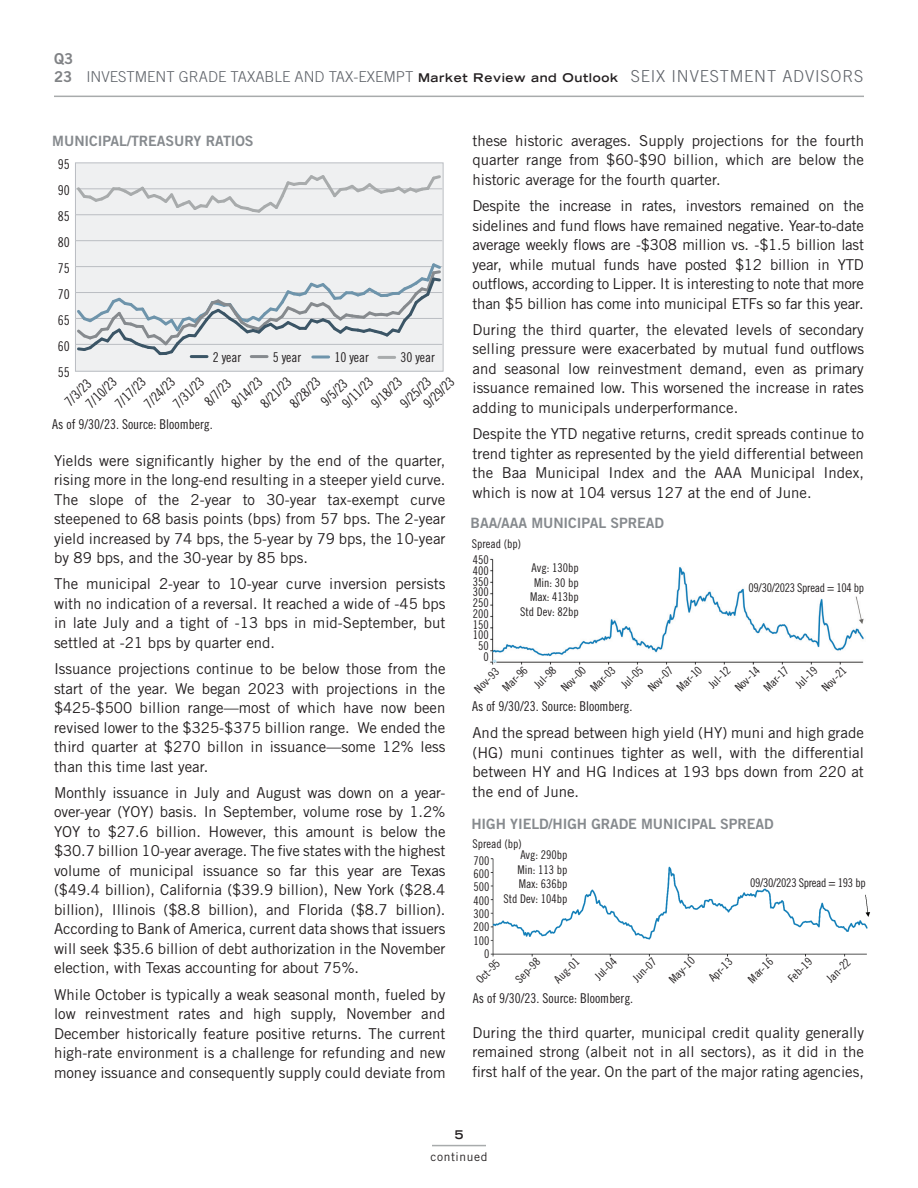
<style>
.page{position:relative;width:918px;height:1188px;background:#fff}
.page>*{position:absolute;margin:0;border:0;box-sizing:border-box;transform-origin:0 0}
.Body_Copy{font:15px/19.5px "Trade Gothic LT Std";color:#231f20;text-align:justify}
.t1{font:300 15px "Trade Gothic LT Std";color:#5f6369}
.t2{font:15px/18px "Trade Gothic Bold Two";color:#808285}
.t3{font:14.25px "Trade Gothic LT Std Bd 2";letter-spacing:-.005em;color:#868a8e}
.t4{font:13.5px/16.5px "Trade Gothic LT Pro Cn 18";color:#231f20}
.t5{font:13.5px "Trade Gothic Cond Eighteen";color:#231f20}
.t6{font:12px/10.8px "Trade Gothic LT Pro Cn 18";color:#231f20;text-align:right}
.t7{font:12px "Trade Gothic LT Pro Cn 18";letter-spacing:-.025em;color:#231f20}
.t8{font:12px "Trade Gothic";letter-spacing:.05em;color:#231f20}
.t9{font:700 expanded 12px "Trade Gothic LH";color:#231f20}
.t10{font:11.1px/18.9px "Trade Gothic LT Pro Cn 18";color:#231f20;scale:1.07 1}
.s1{font-family:"Trade Gothic LH";font-weight:700;font-stretch:expanded;font-size:12px;color:#231f20}
.s2{font-size:16.5px}
</style>
<div class="page">
<hr style="left:432px;top:1145px;width:54px;height:1px;background:#a8abac">
<hr style="left:54px;top:96px;width:810px;height:1px;background:#a8abac">
<div style="left:75px;top:163px;width:368px;height:208px;background:#eff0f1"></div>
<div style="left:75px;top:163px;width:368px;height:209px;border:1px solid #babdc2"></div>
<hr style="left:76px;top:240px;width:366px;height:1px;background:#babdc2">
<svg style="left:75px;top:172px;width:368px;height:43px"></svg>
<svg style="left:75px;top:261px;width:368px;height:97px"></svg>
<hr style="left:379px;top:356px;width:16px;height:3px;background:#a8abac">
<hr style="left:313px;top:355px;width:16px;height:3px;background:#6e94ab">
<hr style="left:251px;top:355px;width:16px;height:3px;background:#868a8e">
<hr style="left:191px;top:355px;width:16px;height:3px;background:#3b5566">
<img style="left:490px;top:558px;width:374px;height:107px">
<div style="left:771px;top:583px;width:88px;height:12px;background:#fff"></div>
<div style="left:517px;top:558px;width:66px;height:64px;background:#fff"></div>
<img style="left:490px;top:858px;width:380px;height:99px">
<div style="left:775px;top:877px;width:88px;height:12px;background:#fff"></div>
<div style="left:511px;top:848px;width:60px;height:40px;background:#fff"></div>
<p class="t2" style="left:54px;top:49px;width:21px">Q3<br>23</p>
<p class="t1" style="left:86px;top:68px;width:779px">INVESTMENT GRADE TAXABLE AND TAX-EXEMPT <span class="s1">Market Review and Outlook</span> <span class="s2">SEIX INVESTMENT ADVISORS</span></p>
<p class="t3" style="left:52px;top:132px;width:203px">MUNICIPAL/TREASURY RATIOS</p>
<p class="t4" style="left:58px;top:156px;width:13px">95</p>
<p class="t4" style="left:58px;top:182px;width:13px">90</p>
<p class="t4" style="left:58px;top:208px;width:13px">85</p>
<p class="t4" style="left:58px;top:234px;width:13px">80</p>
<p class="t4" style="left:58px;top:260px;width:13px">75</p>
<p class="t4" style="left:58px;top:286px;width:13px">70</p>
<p class="t4" style="left:58px;top:312px;width:13px">65</p>
<p class="t4" style="left:58px;top:338px;width:13px">60</p>
<p class="t4" style="left:213px;top:348px;width:30px">2 year</p>
<p class="t4" style="left:273px;top:348px;width:30px">5 year</p>
<p class="t4" style="left:334px;top:349px;width:36px">10 year</p>
<p class="t4" style="left:400px;top:349px;width:36px">30 year</p>
<p class="t4" style="left:58px;top:364px;width:13px">55</p>
<p class="t4" style="left:71px;top:388px;width:39px;text-indent:-13px;rotate:-45deg">7/3/23<br>7/10/23</p>
<p class="t4" style="left:111px;top:400px;width:39px;rotate:-45deg">7/17/23</p>
<p class="t4" style="left:140px;top:400px;width:39px;rotate:-45deg">7/24/23</p>
<p class="t4" style="left:170px;top:400px;width:39px;rotate:-45deg">7/31/23</p>
<p class="t4" style="left:201px;top:397px;width:33px;rotate:-45deg">8/7/23</p>
<p class="t4" style="left:228px;top:400px;width:39px;rotate:-45deg">8/14/23</p>
<p class="t4" style="left:257px;top:400px;width:39px;rotate:-45deg">8/21/23</p>
<p class="t4" style="left:286px;top:400px;width:39px;rotate:-45deg">8/28/23</p>
<p class="t4" style="left:317px;top:397px;width:33px;rotate:-45deg">9/5/23</p>
<p class="t4" style="left:338px;top:400px;width:39px;rotate:-45deg">9/11/23</p>
<p class="t4" style="left:368px;top:400px;width:39px;rotate:-45deg">9/18/23</p>
<p class="t4" style="left:397px;top:400px;width:39px;rotate:-45deg">9/25/23</p>
<p class="t4" style="left:420px;top:400px;width:39px;rotate:-45deg">9/29/23</p>
<p class="t5" style="left:52px;top:416px;width:162px">As of 9/30/23. Source: Bloomberg.</p>
<p class="Body_Copy" style="left:54px;top:450px;width:393px">Yields were significantly higher by the end of the quarter, rising more in the long-end resulting in a steeper yield curve.<br>The slope of the 2-year to 30-year tax-exempt curve steepened to 68 basis points (bps) from 57 bps. The 2-year yield increased by 74 bps, the 5-year by 79 bps, the 10-year by 89 bps, and the 30-year by 85 bps.</p>
<p class="Body_Copy" style="left:54px;top:574px;width:393px">The municipal 2-year to 10-year curve inversion persists with no indication of a reversal. It reached a wide of -45 bps in late July and a tight of -13 bps in mid-September, but settled at -21 bps by quarter end.</p>
<p class="Body_Copy" style="left:54px;top:659px;width:393px">Issuance projections continue to be below those from the start of the year. We began 2023 with projections in the $425-$500 billion range—most of which have now been revised lower to the $325-$375 billion range. We ended the third quarter at $270 billon in issuance—some 12% less than this time last year.</p>
<p class="Body_Copy" style="left:54px;top:783px;width:393px">Monthly issuance in July and August was down on a year&shy;over-year (YOY) basis. In September, volume rose by 1.2% YOY to $27.6 billion. However, this amount is below the $30.7 billion 10-year average. The five states with the highest volume of municipal issuance so far this year are Texas ($49.4 billion), California ($39.9 billion), New York ($28.4 billion), Illinois ($8.8 billion), and Florida ($8.7 billion).<br>According to Bank of America, current data shows that issuers will seek $35.6 billion of debt authorization in the November election, with Texas accounting for about 75%.</p>
<p class="Body_Copy" style="left:54px;top:984px;width:393px">While October is typically a weak seasonal month, fueled by low reinvestment rates and high supply, November and December historically feature positive returns. The current high-rate environment is a challenge for refunding and new money issuance and consequently supply could deviate from</p>
<p class="Body_Copy" style="left:472px;top:131px;width:393px">these historic averages. Supply projections for the fourth quarter range from $60-$90 billion, which are below the historic average for the fourth quarter.</p>
<p class="Body_Copy" style="left:472px;top:196px;width:393px">Despite the increase in rates, investors remained on the sidelines and fund flows have remained negative. Year-to-date average weekly flows are -$308 million vs. -$1.5 billion last year, while mutual funds have posted $12 billion in YTD outflows, according to Lipper. It is interesting to note that more than $5 billion has come into municipal ETFs so far this year.</p>
<p class="Body_Copy" style="left:472px;top:320px;width:393px">During the third quarter, the elevated levels of secondary selling pressure were exacerbated by mutual fund outflows and seasonal low reinvestment demand, even as primary issuance remained low. This worsened the increase in rates adding to municipals underperformance.</p>
<p class="Body_Copy" style="left:472px;top:424px;width:393px">Despite the YTD negative returns, credit spreads continue to trend tighter as represented by the yield differential between the Baa Municipal Index and the AAA Municipal Index, which is now at 104 versus 127 at the end of June.</p>
<p class="t3" style="left:471px;top:514px;width:195px">BAA/AAA MUNICIPAL SPREAD</p>
<p class="t6" style="left:473px;top:554px;width:17px">450<br>400<br>350<br>300<br>250<br>200<br>150<br>100<br>50<br>0</p>
<p class="t10" style="left:484px;top:669px;width:30px;text-indent:-21px;rotate:-45deg">Nov-93<br>Mar-96</p>
<p class="t10" style="left:529px;top:680px;width:26px;rotate:-45deg">Jul-98</p>
<p class="t10" style="left:556px;top:683px;width:30px;rotate:-45deg">Nov-00</p>
<p class="t10" style="left:586px;top:683px;width:30px;rotate:-45deg">Mar-03</p>
<p class="t10" style="left:616px;top:680px;width:26px;rotate:-45deg">Jul-05</p>
<p class="t10" style="left:643px;top:683px;width:30px;rotate:-45deg">Nov-07</p>
<p class="t10" style="left:672px;top:683px;width:30px;rotate:-45deg">Mar-10</p>
<p class="t10" style="left:704px;top:680px;width:26px;rotate:-45deg">Jul-12</p>
<p class="t10" style="left:730px;top:683px;width:30px;rotate:-45deg">Nov-14</p>
<p class="t10" style="left:759px;top:683px;width:30px;rotate:-45deg">Mar-17</p>
<p class="t10" style="left:791px;top:680px;width:26px;rotate:-45deg">Jul-19</p>
<p class="t10" style="left:817px;top:683px;width:30px;rotate:-45deg">Nov-21</p>
<p class="t6" style="left:472px;top:538px;width:51px">Spread (bp)</p>
<p class="t6" style="left:520px;top:561px;width:60px;line-height:14.4px">Avg: 130bp<br>Min: 30 bp<br>Max: 413bp<br>Std Dev: 82bp</p>
<p class="t7" style="left:749px;top:581px;width:117px">09/30/2023 Spread = 104 bp</p>
<p class="t5" style="left:472px;top:698px;width:162px">As of 9/30/23. Source: Bloomberg.</p>
<p class="Body_Copy" style="left:472px;top:723px;width:393px">And the spread between high yield (HY) muni and high grade (HG) muni continues tighter as well, with the differential between HY and HG Indices at 193 bps down from 220 at the end of June.</p>
<p class="t3" style="left:471px;top:815px;width:304px">HIGH YIELD/HIGH GRADE MUNICIPAL SPREAD</p>
<p class="t6" style="left:473px;top:854px;width:17px;line-height:13.4px">700<br>600<br>500<br>400<br>300<br>200<br>100<br>0</p>
<p class="t10" style="left:471px;top:975px;width:28px;rotate:-45deg">Oct-95</p>
<p class="t10" style="left:511px;top:974px;width:30px;rotate:-45deg">Sep-98</p>
<p class="t10" style="left:549px;top:974px;width:30px;rotate:-45deg">Aug-01</p>
<p class="t10" style="left:590px;top:971px;width:26px;rotate:-45deg">Jul-04</p>
<p class="t10" style="left:628px;top:973px;width:28px;rotate:-45deg">Jun-07</p>
<p class="t10" style="left:664px;top:974px;width:31px;rotate:-45deg">May-10</p>
<p class="t10" style="left:704px;top:973px;width:28px;rotate:-45deg">Apr-13</p>
<p class="t10" style="left:743px;top:974px;width:30px;rotate:-45deg">Mar-16</p>
<p class="t10" style="left:783px;top:973px;width:29px;rotate:-45deg">Feb-19</p>
<p class="t6" style="left:472px;top:838px;width:51px">Spread (bp)</p>
<p class="t6" style="left:504px;top:848px;width:65px;line-height:14.4px">Avg: 290bp<br>Min: 113 bp<br>Max: 636bp<br>Std Dev: 104bp</p>
<p class="t7" style="left:750px;top:876px;width:117px">09/30/2023 Spread = 193 bp</p>
<p class="t10" style="left:822px;top:974px;width:28px;rotate:-45deg">Jan-22</p>
<p class="t5" style="left:473px;top:990px;width:162px">As of 9/30/23. Source: Bloomberg.</p>
<p class="Body_Copy" style="left:472px;top:1022px;width:393px">During the third quarter, municipal credit quality generally remained strong (albeit not in all sectors), as it did in the first half of the year. On the part of the major rating agencies,</p>
<p class="t9" style="left:455px;top:1127px;width:10px">5</p>
<p class="t8" style="left:431px;top:1150px;width:58px">continued</p>
</div>
